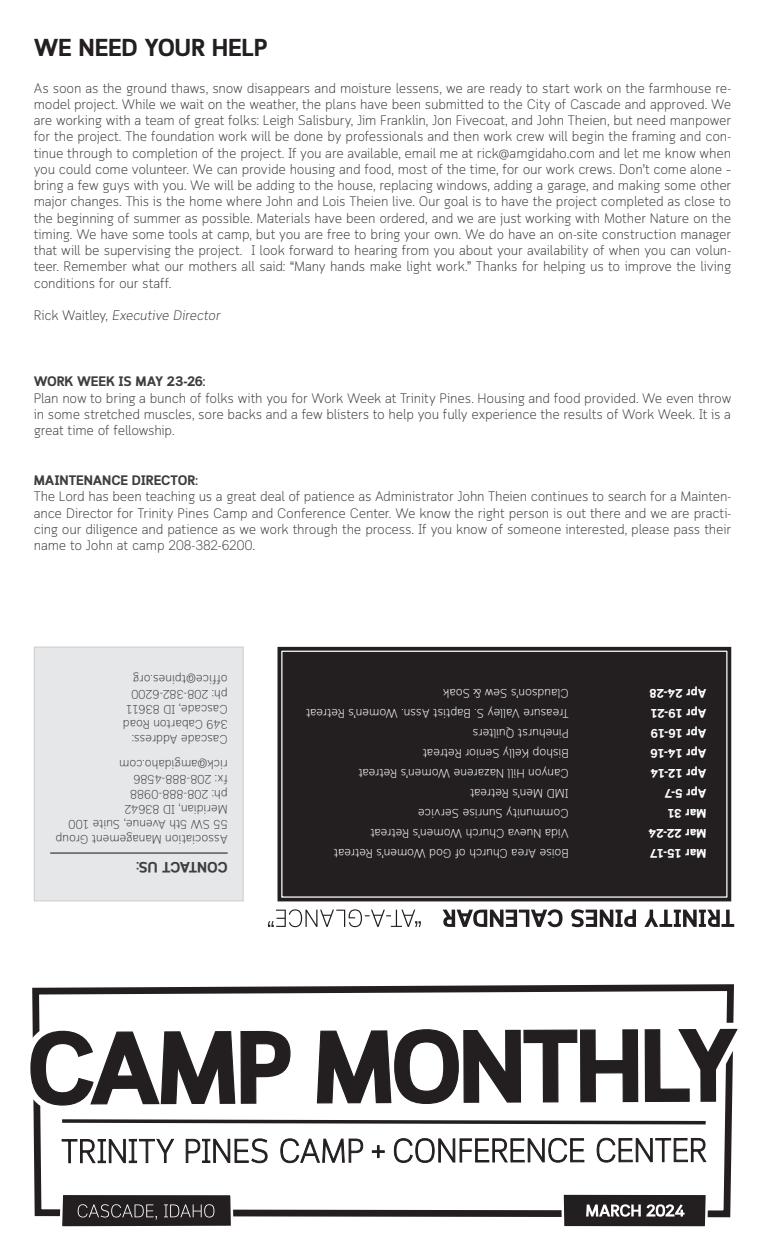
<style>
.page{position:relative;width:765px;height:1260px;background:#fff}
.page>*{position:absolute;margin:0;border:0;box-sizing:border-box;transform-origin:0 0}
.t1{font:700 24.5px "Cloud";letter-spacing:-.015em;color:#231f20}
.t2{font:700 15px "Cloud";letter-spacing:-.025em;color:#3e3e3f}
.t3{font:300 13.75px/16.2px "Cloud";letter-spacing:-.015em;color:#3e3e3f;text-align:justify}
.t4{font:700 13.75px "Cloud";letter-spacing:-.01em;color:#3e3e3f}
.t5{font:300 12.5px "Cloud";letter-spacing:-.01em;color:#fff}
.t6{font:300 12.5px "Cloud";letter-spacing:-.01em;color:#3e3e3f}
.t7{font:700 12.5px "Cloud";letter-spacing:-.005em;color:#fff}
</style>
<div class="page">
<svg style="left:32px;top:984px;width:702px;height:234px"></svg>
<svg style="left:560px;top:985px;width:149px;height:233px"></svg>
<svg style="left:32px;top:1001px;width:702px;height:120px"></svg>
<svg style="left:30px;top:1028px;width:708px;height:78px"></svg>
<svg style="left:59px;top:1118px;width:650px;height:8px"></svg>
<svg style="left:563px;top:1194px;width:144px;height:33px;background:#4e4b4c"></svg>
<svg style="left:58px;top:1191px;width:177px;height:36px"></svg>
<div style="left:34px;top:647px;width:210px;height:255px;background:#e6e7e9;border:1px solid #d1d2d4"></div>
<hr style="left:50px;top:852px;width:178px;height:2px;background:#3e3e3f">
<svg style="left:268px;top:909px;width:466px;height:18px"></svg>
<div style="left:280px;top:649px;width:449px;height:250px;background:#231f20"></div>
<div style="left:278px;top:647px;width:453px;height:254px;border:4px solid #231f20"></div>
<p class="t1" style="left:34px;top:32px;width:236px">WE NEED YOUR HELP</p>
<p class="t3" style="left:34px;top:81px;width:699px">As soon as the ground thaws, snow disappears and moisture lessens, we are ready to start work on the farmhouse re&shy;model project. While we wait on the weather, the plans have been submitted to the City of Cascade and approved. We are working with a team of great folks: Leigh Salisbury, Jim Franklin, Jon Fivecoat, and John Theien, but need manpower for the project. The foundation work will be done by professionals and then work crew will begin the framing and con&shy;tinue through to completion of the project. If you are available, email me at rick@amgidaho.com and let me know when you could come volunteer. We can provide housing and food, most of the time, for our work crews. Don’t come alone – bring a few guys with you. We will be adding to the house, replacing windows, adding a garage, and making some other major changes. This is the home where John and Lois Theien live. Our goal is to have the project completed as close to the beginning of summer as possible. Materials have been ordered, and we are just working with Mother Nature on the timing. We have some tools at camp, but you are free to bring your own. We do have an on-site construction manager that will be supervising the project. I look forward to hearing from you about your availability of when you can volun&shy;teer. Remember what our mothers all said: “Many hands make light work.” Thanks for helping us to improve the living conditions for our staff.</p>
<p class="t3" style="left:34px;top:308px;width:190px">R i c k Wa i t le y, Executive Director</p>
<p class="t4" style="left:34px;top:373px;width:173px">WORK WEEK IS MAY 23-26:</p>
<p class="t3" style="left:34px;top:391px;width:699px">Plan now to bring a bunch of folks with you for Work Week at Trinity Pines. Housing and food provided. We even throw in some stretched muscles, sore backs and a few blisters to help you fully experience the results of Work Week. It is a great time of fellowship.</p>
<p class="t4" style="left:34px;top:472px;width:166px">MAINTENANCE DIRECTOR:</p>
<p class="t3" style="left:34px;top:489px;width:699px">The Lord has been teaching us a great deal of patience as Administrator John Theien continues to search for a Mainten&shy;ance Director for Trinity Pines Camp and Conference Center. We know the right person is out there and we are practi&shy;cing our diligence and patience as we work through the process. If you know of someone interested, please pass their name to John at camp 208-382-6200.</p>
<p class="t6" style="left:228px;top:687px;width:96px;rotate:-180deg">office@tpines.org</p>
<p class="t6" style="left:228px;top:702px;width:98px;rotate:-180deg">ph: 208-382-6200</p>
<p class="t6" style="left:228px;top:717px;width:104px;rotate:-180deg">Cascade, ID 83611</p>
<p class="t6" style="left:228px;top:732px;width:106px;rotate:-180deg">349 Cabarton Road</p>
<p class="t6" style="left:228px;top:747px;width:97px;rotate:-180deg">Cascade Address:</p>
<p class="t6" style="left:228px;top:772px;width:110px;rotate:-180deg">rick@amgidaho.com</p>
<p class="t6" style="left:228px;top:787px;width:96px;rotate:-180deg">fx: 208-888-4586</p>
<p class="t6" style="left:228px;top:802px;width:99px;rotate:-180deg">ph: 208-888-0988</p>
<p class="t6" style="left:228px;top:817px;width:105px;rotate:-180deg">Meridian, ID 83642</p>
<p class="t6" style="left:228px;top:832px;width:161px;rotate:-180deg">55 SW 5th Avenue, Suite 100</p>
<p class="t6" style="left:228px;top:847px;width:174px;rotate:-180deg">Association Management Group</p>
<p class="t2" style="left:228px;top:876px;width:93px;rotate:-180deg">CONTACT US:</p>
<p class="t5" style="left:569px;top:701px;width:127px;rotate:-180deg">Claudson’s Sew &amp; Soak</p>
<p class="t5" style="left:569px;top:721px;width:264px;rotate:-180deg">Treasure Valley S. Baptist Assn. Women’s Retreat</p>
<p class="t5" style="left:569px;top:741px;width:98px;rotate:-180deg">Pinehurst Quilters</p>
<p class="t5" style="left:569px;top:761px;width:147px;rotate:-180deg">Bishop Kelly Senior Retreat</p>
<p class="t5" style="left:569px;top:781px;width:212px;rotate:-180deg">Canyon Hill Nazarene Women’s Retreat</p>
<p class="t5" style="left:569px;top:801px;width:100px;rotate:-180deg">IMD Men’s Retreat</p>
<p class="t5" style="left:569px;top:821px;width:152px;rotate:-180deg">Community Sunrise Service</p>
<p class="t5" style="left:569px;top:841px;width:200px;rotate:-180deg">Vida Nueva Church Women’s Retreat</p>
<p class="t5" style="left:569px;top:861px;width:236px;rotate:-180deg">Boise Area Church of God Women’s Retreat</p>
<p class="t7" style="left:707px;top:701px;width:59px;rotate:-180deg">Apr 24-28</p>
<p class="t7" style="left:707px;top:721px;width:58px;rotate:-180deg">Apr 19-21</p>
<p class="t7" style="left:707px;top:741px;width:57px;rotate:-180deg">Apr 16-19</p>
<p class="t7" style="left:707px;top:761px;width:58px;rotate:-180deg">Apr 14-16</p>
<p class="t7" style="left:707px;top:781px;width:58px;rotate:-180deg">Apr 12-14</p>
<p class="t7" style="left:707px;top:801px;width:43px;rotate:-180deg">Apr 5-7</p>
<p class="t7" style="left:707px;top:821px;width:41px;rotate:-180deg">Mar 31</p>
<p class="t7" style="left:707px;top:841px;width:59px;rotate:-180deg">Mar 22-24</p>
<p class="t7" style="left:707px;top:861px;width:58px;rotate:-180deg">Mar 15-17</p>
</div>
